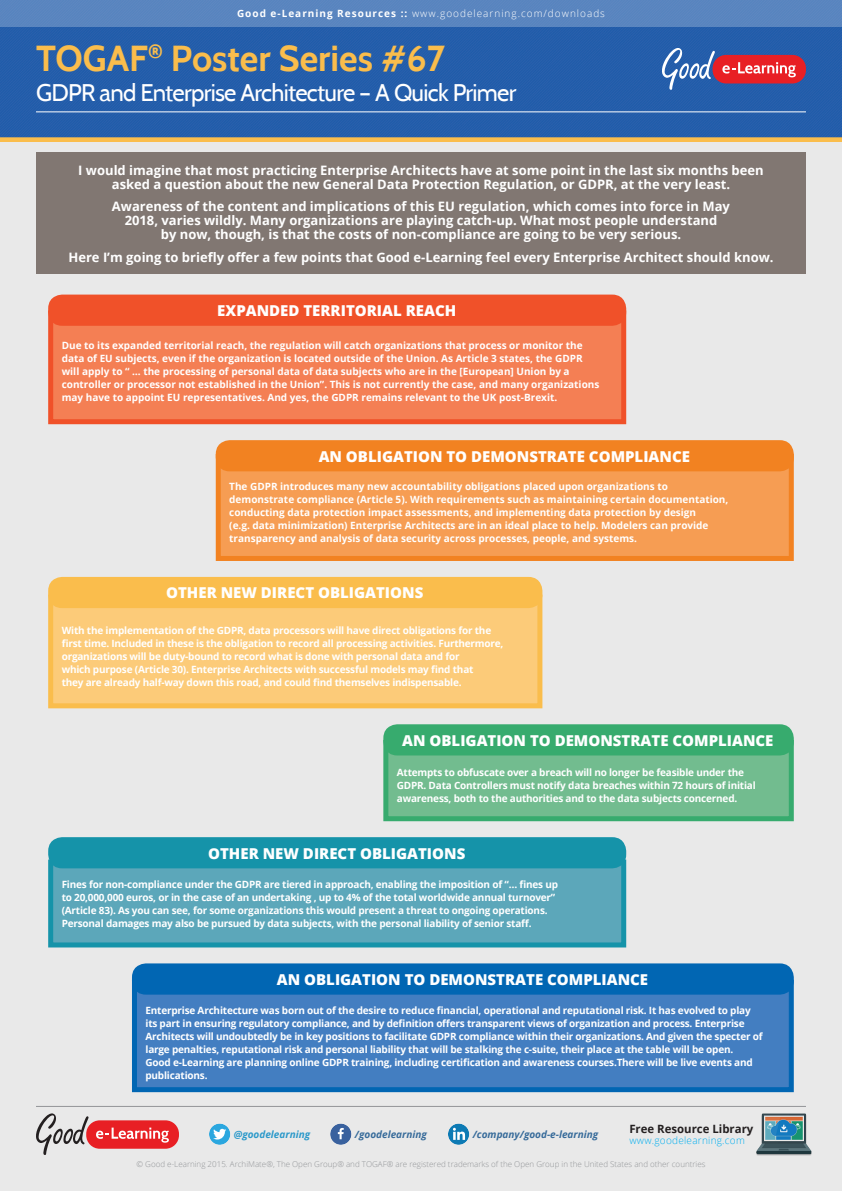
<style>
.page{position:relative;width:842px;height:1191px;background:#e9e9e9}
.page>*{position:absolute;margin:0;border:0;box-sizing:border-box;transform-origin:0 0}
.t1{font:700 36px "Cabin";color:#fabd4c}
.t2{font:24px "Cabin";letter-spacing:-.03em;color:#fff}
.t3{font:800 15px "Open Sans";color:#fff}
.t4{font:700 13px/14px "Open Sans";color:#fff;text-align:center}
.t5{font:700 11.4px "Open Sans";color:#231f20}
.t6{font:700 10px/13px "Open Sans";letter-spacing:-.02em;color:#fff}
.t7{font:700 10px/13px "Open Sans";color:#fff}
.t8{font:300 10px "Open Sans";letter-spacing:.1em;color:#fff}
.t9{font:italic 700 10px "Open Sans";color:#376b9a}
.t10{font:300 10px "Open Sans";letter-spacing:.025em;color:#00aeef}
.t11{font:italic 700 10px "Open Sans";color:#2b99ca}
.t12{font:300 8px "Open Sans";color:#939598}
.s1{font-weight:700}
</style>
<div class="page">
<div style="left:0;top:26px;width:842px;height:111px;background:#245eab"></div>
<div style="left:0;top:0;width:842px;height:26px;background:#5a85bf"></div>
<svg style="left:0;top:137px;width:842px;height:5px;background:#ecb751"></svg>
<div style="left:712px;top:55px;width:94px;height:28px;background:#e81f24;border-radius:14px"></div>
<svg style="left:662px;top:48px;width:53px;height:42px;background:#557fba"></svg>
<svg style="left:722px;top:62px;width:74px;height:15px"></svg>
<div style="left:86px;top:1120px;width:93px;height:28px;background:#e81f24;border-radius:14px"></div>
<svg style="left:36px;top:1113px;width:53px;height:42px"></svg>
<svg style="left:96px;top:1127px;width:73px;height:15px"></svg>
<hr style="left:36px;top:1106px;width:770px;height:1px;background:#939598">
<div style="left:209px;top:1123px;width:21px;height:21px;background:#2ba7df;border-radius:50%"></div>
<svg style="left:213px;top:1128px;width:13px;height:11px"></svg>
<div style="left:330px;top:1123px;width:21px;height:21px;background:#39619e;border-radius:50%"></div>
<svg style="left:338px;top:1128px;width:6px;height:11px"></svg>
<svg style="left:448px;top:1123px;width:21px;height:21px"></svg>
<svg style="left:453px;top:1127px;width:12px;height:12px"></svg>
<img style="left:756px;top:1113px;width:55px;height:42px">
<hr style="left:36px;top:111px;width:770px;height:1px;background:#fff">
<div style="left:36px;top:152px;width:770px;height:122px;background:#817772"></div>
<div style="left:51px;top:313px;width:573px;height:109px;background:#f47f54"></div>
<div style="left:48px;top:310px;width:578px;height:114px;border:5px solid #f05129"></div>
<div style="left:48px;top:294px;width:578px;height:32px;background:#f05129;border-radius:14px"></div>
<div style="left:218px;top:456px;width:573px;height:102px;background:#f69d53"></div>
<div style="left:216px;top:454px;width:578px;height:107px;border:5px solid #f28221"></div>
<div style="left:216px;top:440px;width:578px;height:31px;background:#f28221;border-radius:14px"></div>
<div style="left:51px;top:597px;width:489px;height:109px;background:#fccb79"></div>
<div style="left:48px;top:594px;width:494px;height:114px;border:5px solid #fabd4c"></div>
<div style="left:48px;top:577px;width:494px;height:31px;background:#fabd4c;border-radius:14px"></div>
<div style="left:386px;top:742px;width:405px;height:76px;background:#72bc8f"></div>
<div style="left:383px;top:740px;width:411px;height:81px;border:5px solid #37ab6e"></div>
<div style="left:383px;top:724px;width:411px;height:31px;background:#37ab6e;border-radius:14px"></div>
<div style="left:51px;top:862px;width:573px;height:83px;background:#5ca7ba"></div>
<div style="left:48px;top:859px;width:578px;height:88px;border:5px solid #1593a9"></div>
<div style="left:48px;top:837px;width:578px;height:31px;background:#1593a9;border-radius:14px"></div>
<div style="left:134px;top:982px;width:657px;height:107px;background:#437ec1"></div>
<div style="left:132px;top:979px;width:662px;height:113px;border:5px solid #0166b3"></div>
<div style="left:132px;top:963px;width:662px;height:31px;background:#0166b3;border-radius:14px"></div>
<p class="t8" style="left:237px;top:7px;width:369px"><span class="s1">Good e-Learning Resources ::</span> www.goodelearning.com/downloads</p>
<h1 class="t1" style="left:36px;top:36px;width:411px">TOGAF<sup>®</sup> Poster Series #67</h1>
<h2 class="t2" style="left:36px;top:78px;width:482px">GDPR and Enterprise Architecture – A Quick Primer</h2>
<h3 class="t4" style="left:78px;top:162px;width:687px">I would imagine that most practicing Enterprise Architects have at some point in the last six months been asked a question about the new General Data Protection Regulation, or GDPR, at the very least.</h3>
<p class="t4" style="left:112px;top:199px;width:619px">Awareness of the content and implications of this EU regulation, which comes into force in May<br>2018, varies wildly. Many organizations are playing catch-up. What most people understand<br>by now, though, is that the costs of non-compliance are going to be very serious.</p>
<h3 class="t4" style="left:68px;top:249px;width:707px">Here I’m going to briefly offer a few points that Good e-Learning feel every Enterprise Architect should know.</h3>
<h3 class="t3" style="left:217px;top:299px;width:240px">EXPANDED TERRITORIAL REACH</h3>
<p class="t7" style="left:62px;top:339px;width:539px">Due to its expanded territorial reach, the regulation will catch organizations that process or monitor the data of EU subjects, even if the organization is located outside of the Union. As Article 3 states, the GDPR will apply to “ … the processing of personal data of data subjects who are in the [European] Union by a controller or processor not established in the Union”. This is not currently the case, and many organizations may have to appoint EU representatives. And yes, the GDPR remains relevant to the UK post-Brexit.</p>
<h3 class="t3" style="left:319px;top:444px;width:373px">AN OBLIGATION TO DEMONSTRATE COMPLIANCE</h3>
<p class="t7" style="left:229px;top:479px;width:501px">The GDPR introduces many new accountability obligations placed upon organizations to demonstrate compliance (Article 5). With requirements such as maintaining certain documentation, conducting data protection impact assessments, and implementing data protection by design<br>(e.g. data minimization) Enterprise Architects are in an ideal place to help. Modelers can provide transparency and analysis of data security across processes, people, and systems.</p>
<h3 class="t3" style="left:166px;top:581px;width:259px">OTHER NEW DIRECT OBLIGATIONS</h3>
<p class="t6" style="left:62px;top:623px;width:443px">With the implementation of the GDPR, data processors will have direct obligations for the first time. Included in these is the obligation to record all processing activities. Furthermore, organizations will be duty-bound to record what is done with personal data and for<br>which purpose (Article 30). Enterprise Architects with successful models may find that<br>they are already half-way down this road, and could find themselves indispensable.</p>
<h3 class="t3" style="left:402px;top:728px;width:373px">AN OBLIGATION TO DEMONSTRATE COMPLIANCE</h3>
<p class="t6" style="left:397px;top:765px;width:360px">Attempts to obfuscate over a breach will no longer be feasible under the<br>GDPR. Data Controllers must notify data breaches within 72 hours of initial awareness, both to the authorities and to the data subjects concerned.</p>
<h3 class="t3" style="left:208px;top:841px;width:259px">OTHER NEW DIRECT OBLIGATIONS</h3>
<p class="t6" style="left:62px;top:877px;width:498px">Fines for non-compliance under the GDPR are tiered in approach, enabling the imposition of “… fines up to 20,000,000 euros, or in the case of an undertaking , up to 4% of the total worldwide annual turnover” (Article 83). As you can see, for some organizations this would present a threat to ongoing operations.<br>Personal damages may also be pursued by data subjects, with the personal liability of senior staff.</p>
<h3 class="t3" style="left:277px;top:968px;width:373px">AN OBLIGATION TO DEMONSTRATE COMPLIANCE</h3>
<p class="t6" style="left:145px;top:1003px;width:619px">Enterprise Architecture was born out of the desire to reduce financial, operational and reputational risk. It has evolved to play its part in ensuring regulatory compliance, and by definition offers transparent views of organization and process. Enterprise Architects will undoubtedly be in key positions to facilitate GDPR compliance within their organizations. And given the specter of large penalties, reputational risk and personal liability that will be stalking the c-suite, their place at the table will be open.<br>Good e-Learning are planning online GDPR training, including certification and awareness courses.There will be live events and publications.</p>
<p class="t5" style="left:629px;top:1120px;width:125px">Free Resource Library</p>
<p class="t10" style="left:629px;top:1133px;width:117px">www.goodelearning.com</p>
<p class="t12" style="left:137px;top:1158px;width:570px">© Good e-Learning 2015. ArchiMate®, The Open Group® and TOGAF® are registered trademarks of the Open Group in the United States and other countries</p>
<p class="t11" style="left:234px;top:1127px;width:78px">@goodelearning</p>
<p class="t9" style="left:355px;top:1127px;width:73px">/goodelearning</p>
<p class="t9" style="left:473px;top:1127px;width:127px">/company/good-e-learning</p>
</div>
